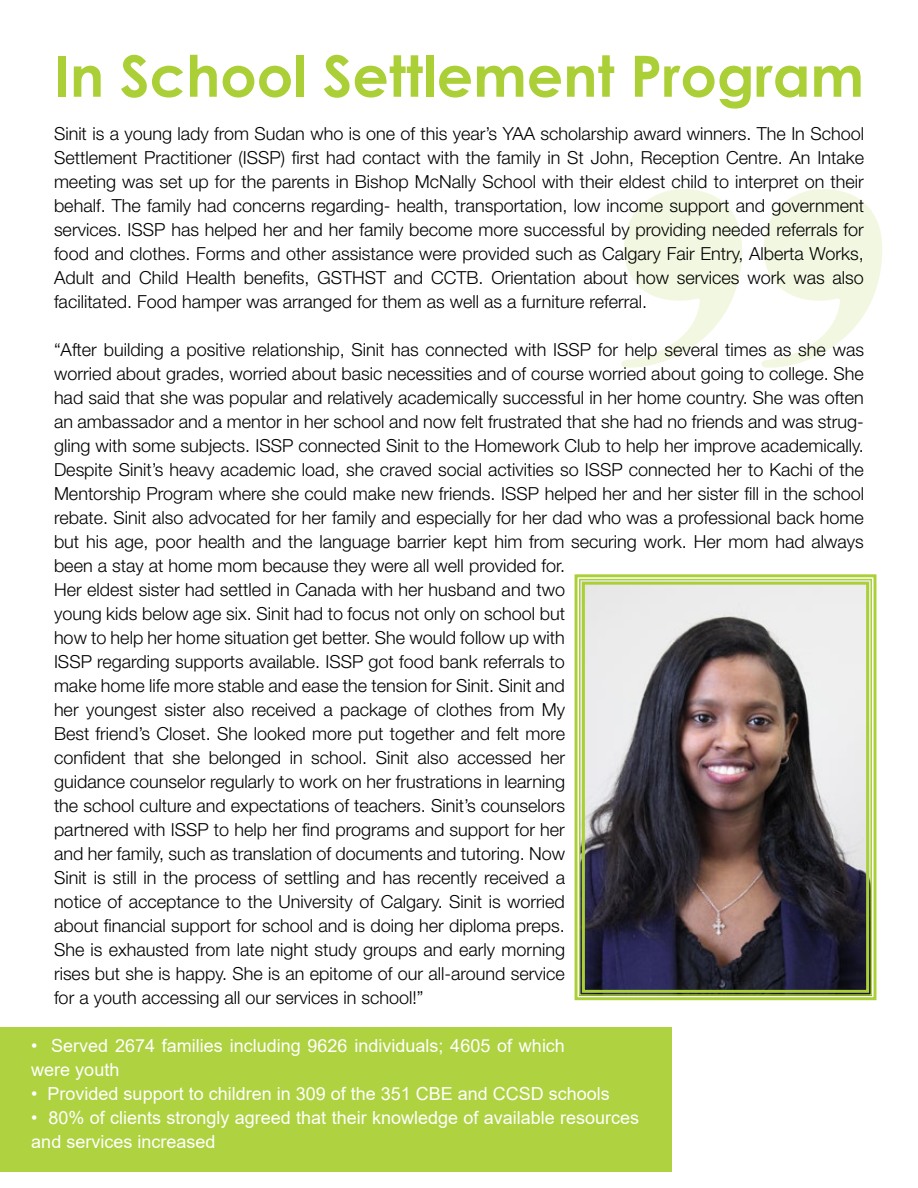
<style>
.page{position:relative;width:918px;height:1188px;background:#fff}
.page>*{position:absolute;margin:0;border:0;box-sizing:border-box;transform-origin:0 0}
.t1{font:700 57px "Century Gothic";color:#abd037}
.t2{font:300 18px/24px "Helvetica Neue LT Std";color:#000;text-align:justify}
.t3{font:18px/24px "Arial";color:#fff}
</style>
<div class="page">
<div style="left:0;top:1028px;width:672px;height:144px;background:#afd241"></div>
<svg style="left:621px;top:189px;width:261px;height:179px;fill:#f2f7e1"></svg>
<svg style="left:574px;top:574px;width:303px;height:427px;background:#7e7877"></svg>
<div style="left:579px;top:579px;width:293px;height:417px;border:1px solid #abd037"></div>
<div style="left:582px;top:582px;width:287px;height:411px;border:3px solid #abd037"></div>
<h1 class="t1" style="left:54px;top:33px;width:811px">In School Settlement Program</h1>
<p class="t2" style="left:54px;top:122px;width:812px">Sinit is a young lady from Sudan who is one of this year’s YAA scholarship award winners. The In School Settlement Practitioner (ISSP) first had contact with the family in St John, Reception Centre. An Intake meeting was set up for the parents in Bishop McNally School with their eldest child to interpret on their behalf. The family had concerns regarding- health, transportation, low income support and government services. ISSP has helped her and her family become more successful by providing needed referrals for food and clothes. Forms and other assistance were provided such as Calgary Fair Entry, Alberta Works, Adult and Child Health benefits, GSTHST and CCTB. Orientation about how services work was also facilitated. Food hamper was arranged for them as well as a furniture referral.</p>
<p class="t2" style="left:54px;top:337px;width:812px;text-align:left">“After building a positive relationship, Sinit has connected with ISSP for help several times as she was worried about grades, worried about basic necessities and of course worried about going to college. She had said that she was popular and relatively academically successful in her home country. She was often an ambassador and a mentor in her school and now felt frustrated that she had no friends and was strug&shy;gling with some subjects. ISSP connected Sinit to the Homework Club to help her improve academically.<br>Despite Sinit’s heavy academic load, she craved social activities so ISSP connected her to Kachi of the Mentorship Program where she could make new friends. ISSP helped her and her sister fill in the school rebate. Sinit also advocated for her family and especially for her dad who was a professional back home but his age, poor health and the language barrier kept him from securing work. Her mom had always been a stay at home mom because they were all well provided for.<br>Her eldest sister had settled in Canada with her husband and two<br>young kids below age six. Sinit had to focus not only on school but<br>how to help her home situation get better. She would follow up with<br>ISSP regarding supports available. ISSP got food bank referrals to<br>make home life more stable and ease the tension for Sinit. Sinit and<br>her youngest sister also received a package of clothes from My<br>Best friend’s Closet. She looked more put together and felt more<br>confident that she belonged in school. Sinit also accessed her<br>guidance counselor regularly to work on her frustrations in learning<br>the school culture and expectations of teachers. Sinit’s counselors<br>partnered with ISSP to help her find programs and support for her<br>and her family, such as translation of documents and tutoring. Now<br>Sinit is still in the process of settling and has recently received a<br>notice of acceptance to the University of Calgary. Sinit is worried<br>about financial support for school and is doing her diploma preps.<br>She is exhausted from late night study groups and early morning<br>rises but she is happy. She is an epitome of our all-around service<br>for a youth accessing all our services in school!”</p>
<p class="t3" style="left:31px;top:1034px;width:535px">• Served 2674 families including 9626 individuals; 4605 of which were youth</p>
<p class="t3" style="left:31px;top:1082px;width:580px">• Provided support to children in 309 of the 351 CBE and CCSD schools</p>
<p class="t3" style="left:31px;top:1106px;width:610px">• 80% of clients strongly agreed that their knowledge of available resources and services increased</p>
</div>
